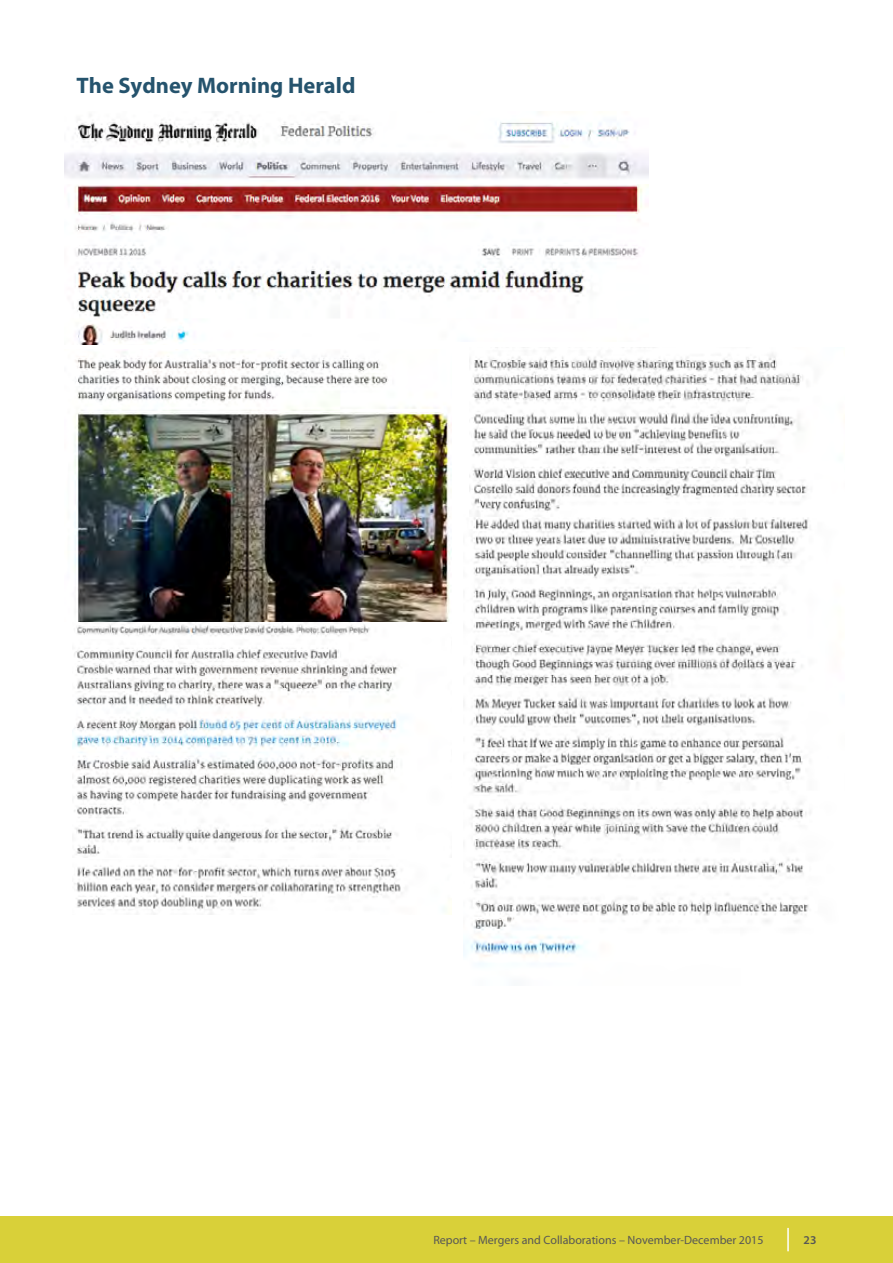
<style>
.page{position:relative;width:893px;height:1263px;background:#fff}
.page>*{position:absolute;margin:0;border:0;box-sizing:border-box;transform-origin:0 0}
.t1{font:700 22.5px "Myriad Pro";color:#25536d}
.t2{font:12px "Myriad Pro";color:#575756}
.t3{font:600 12px "Myriad Pro";color:#575756}
</style>
<div class="page">
<div style="left:0;top:1216px;width:893px;height:47px;background:#d9d039"></div>
<hr style="left:787px;top:1228px;width:2px;height:23px;background:#fff">
<img style="left:74px;top:184px;width:575px;height:161px">
<hr style="left:453px;top:342px;width:207px;height:3px;background:#fff">
<img style="left:64px;top:115px;width:585px;height:64px">
<img style="left:74px;top:352px;width:378px;height:270px">
<img style="left:73px;top:622px;width:379px;height:292px">
<img style="left:463px;top:516px;width:348px;height:449px">
<img style="left:470px;top:350px;width:338px;height:166px">
<h1 class="t1" style="left:77px;top:73px;width:280px">The Sydney Morning Herald</h1>
<p class="t2" style="left:433px;top:1233px;width:332px">Report – Mergers and Collaborations – November-December 2015</p>
<p class="t3" style="left:804px;top:1232px;width:14px">23</p>
</div>
